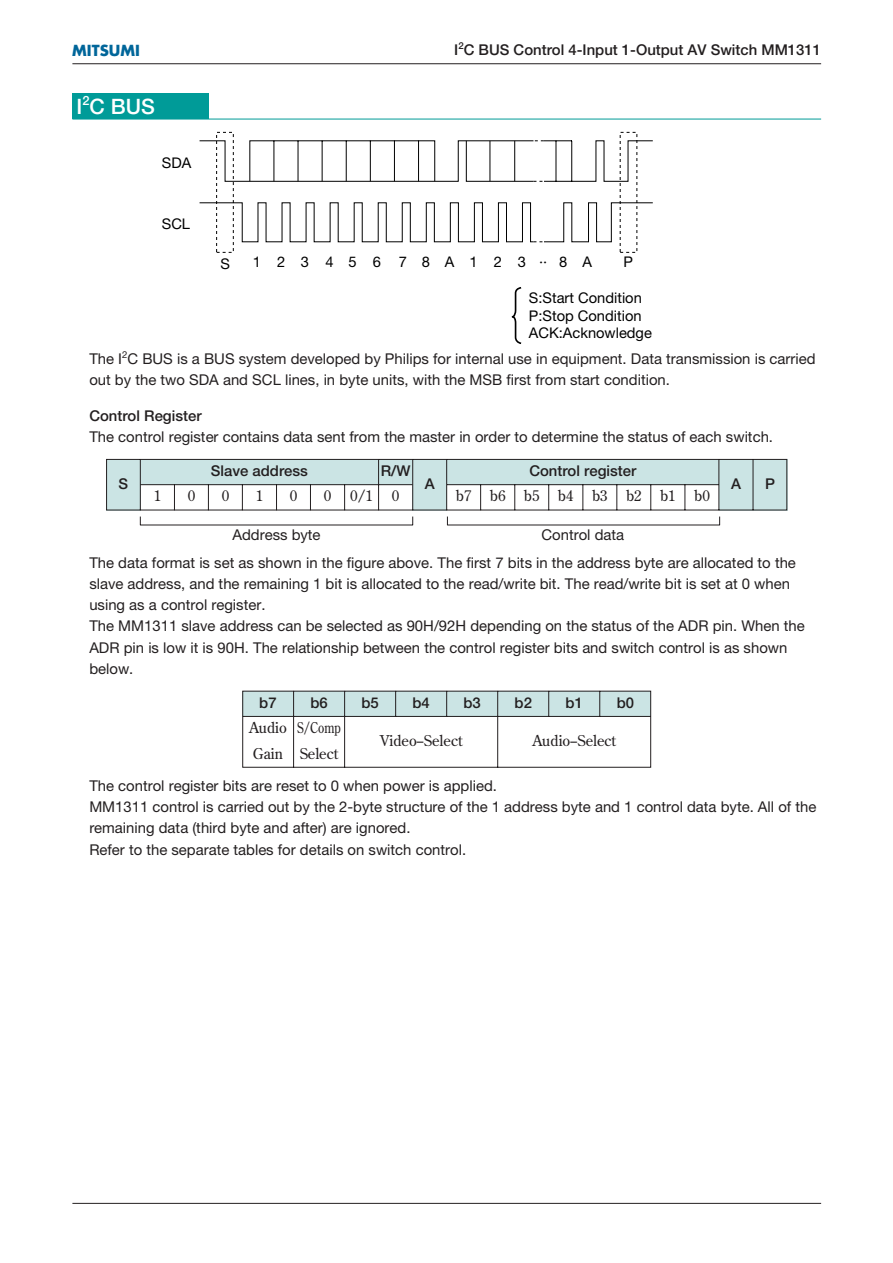
<style>
.page{position:relative;width:893px;height:1263px;background:#fff}
.page>*{position:absolute;margin:0;border:0;box-sizing:border-box;transform-origin:0 0}
.t1{font:500 21.3px "Helvetica Neue";color:#fff}
.t2{font:14.85px/21.3px "Helvetica Neue";color:#231f20}
.t3{font:500 14.85px "Helvetica Neue";color:#231f20}
.t4{font:14.85px "Century Old Style";color:#231f20}
.t5{font:700 14.85px "Futura";color:#01669a}
.t6{font:14.7px/17.7px "Helvetica Neue";color:#000}
.t7{font:14.7px "Helvetica Neue";letter-spacing:1.06em;color:#000}
</style>
<div class="page">
<hr style="left:72px;top:1203px;width:749px;height:1px;background:#231f20">
<hr style="left:72px;top:63px;width:749px;height:1px;background:#231f20">
<div style="left:72px;top:94px;width:136px;height:25px;background:#009b98"></div>
<hr style="left:72px;top:119px;width:749px;height:1px;background:#009b98">
<svg style="left:199px;top:140px;width:454px;height:39px"></svg>
<svg style="left:216px;top:132px;width:421px;height:121px"></svg>
<svg style="left:199px;top:202px;width:454px;height:41px"></svg>
<svg style="left:511px;top:287px;width:11px;height:57px"></svg>
<svg style="left:106px;top:459px;width:681px;height:67px"></svg>
<svg style="left:242px;top:691px;width:409px;height:77px"></svg>
<p class="t5" style="left:72px;top:43px;width:69px">MITSUMI</p>
<p class="t3" style="left:454px;top:44px;width:368px">I<sup>2</sup>C BUS Control 4-Input 1-Output AV Switch MM1311</p>
<h1 class="t1" style="left:77px;top:99px;width:80px">I<sup>2</sup>C BUS</h1>
<p class="t6" style="left:162px;top:155px;width:31px">SDA</p>
<p class="t6" style="left:162px;top:216px;width:30px">SCL</p>
<p class="t6" style="left:220px;top:257px;width:11px">S</p>
<p class="t7" style="left:253px;top:256px;width:274px">123456 78A123</p>
<p class="t6" style="left:559px;top:254px;width:34px">8 A</p>
<p class="t6" style="left:623px;top:254px;width:11px">P</p>
<p class="t6" style="left:539px;top:254px;width:10px">··</p>
<p class="t6" style="left:529px;top:290px;width:125px">S:Start Condition<br>P:Stop Condition<br>ACK:Acknowledge</p>
<p class="t2" style="left:89px;top:349px;width:727px">The I<sup>2</sup>C BUS is a BUS system developed by Philips for internal use in equipment. Data transmission is carried out by the two SDA and SCL lines, in byte units, with the MSB first from start condition.</p>
<p class="t3" style="left:89px;top:410px;width:114px">Control Register</p>
<p class="t2" style="left:89px;top:428px;width:685px">The control register contains data sent from the master in order to determine the status of each switch.</p>
<p class="t3" style="left:118px;top:478px;width:11px">S</p>
<p class="t3" style="left:211px;top:465px;width:99px">Slave address</p>
<p class="t3" style="left:381px;top:465px;width:31px">R/W</p>
<p class="t3" style="left:529px;top:465px;width:108px">Control register</p>
<p class="t3" style="left:424px;top:478px;width:11px">A</p>
<p class="t3" style="left:731px;top:478px;width:11px">A</p>
<p class="t3" style="left:765px;top:478px;width:11px">P</p>
<p class="t4" style="left:154px;top:490px;width:9px">1</p>
<p class="t4" style="left:188px;top:490px;width:9px">0</p>
<p class="t4" style="left:222px;top:490px;width:9px">0</p>
<p class="t4" style="left:256px;top:490px;width:9px">1</p>
<p class="t4" style="left:290px;top:490px;width:9px">0</p>
<p class="t4" style="left:324px;top:490px;width:9px">0</p>
<p class="t4" style="left:350px;top:490px;width:24px">0/1</p>
<p class="t4" style="left:392px;top:490px;width:9px">0</p>
<p class="t4" style="left:456px;top:490px;width:255px">b7 b6 b5 b4 b3 b2 b1 b0</p>
<p class="t2" style="left:232px;top:526px;width:90px">Address byte</p>
<p class="t2" style="left:89px;top:522px;width:708px;line-height:27.6px;text-indent:452px">Control data<br>The data format is set as shown in the figure above. The first 7 bits in the address byte are allocated to the</p>
<p class="t2" style="left:89px;top:574px;width:717px">slave address, and the remaining 1 bit is allocated to the read/write bit. The read/write bit is set at 0 when using as a control register.<br>The MM1311 slave address can be selected as 90H/92H depending on the status of the ADR pin. When the ADR pin is low it is 90H. The relationship between the control register bits and switch control is as shown below.</p>
<p class="t3" style="left:259px;top:697px;width:19px">b7</p>
<p class="t3" style="left:310px;top:697px;width:19px">b6</p>
<p class="t3" style="left:361px;top:697px;width:19px">b5</p>
<p class="t3" style="left:412px;top:697px;width:19px">b4</p>
<p class="t3" style="left:463px;top:697px;width:19px">b3</p>
<p class="t3" style="left:514px;top:697px;width:19px">b2</p>
<p class="t3" style="left:565px;top:697px;width:19px">b1</p>
<p class="t3" style="left:616px;top:697px;width:19px">b0</p>
<p class="t4" style="left:249px;top:722px;width:93px">Audio S/Comp</p>
<p class="t4" style="left:379px;top:734px;width:84px">Video-Select</p>
<p class="t4" style="left:532px;top:734px;width:85px">Audio-Select</p>
<p class="t4" style="left:253px;top:747px;width:87px">Gain Select</p>
<p class="t2" style="left:89px;top:776px;width:728px">The control register bits are reset to 0 when power is applied.<br>MM1311 control is carried out by the 2-byte structure of the 1 address byte and 1 control data byte. All of the remaining data (third byte and after) are ignored.<br>Refer to the separate tables for details on switch control.</p>
</div>
